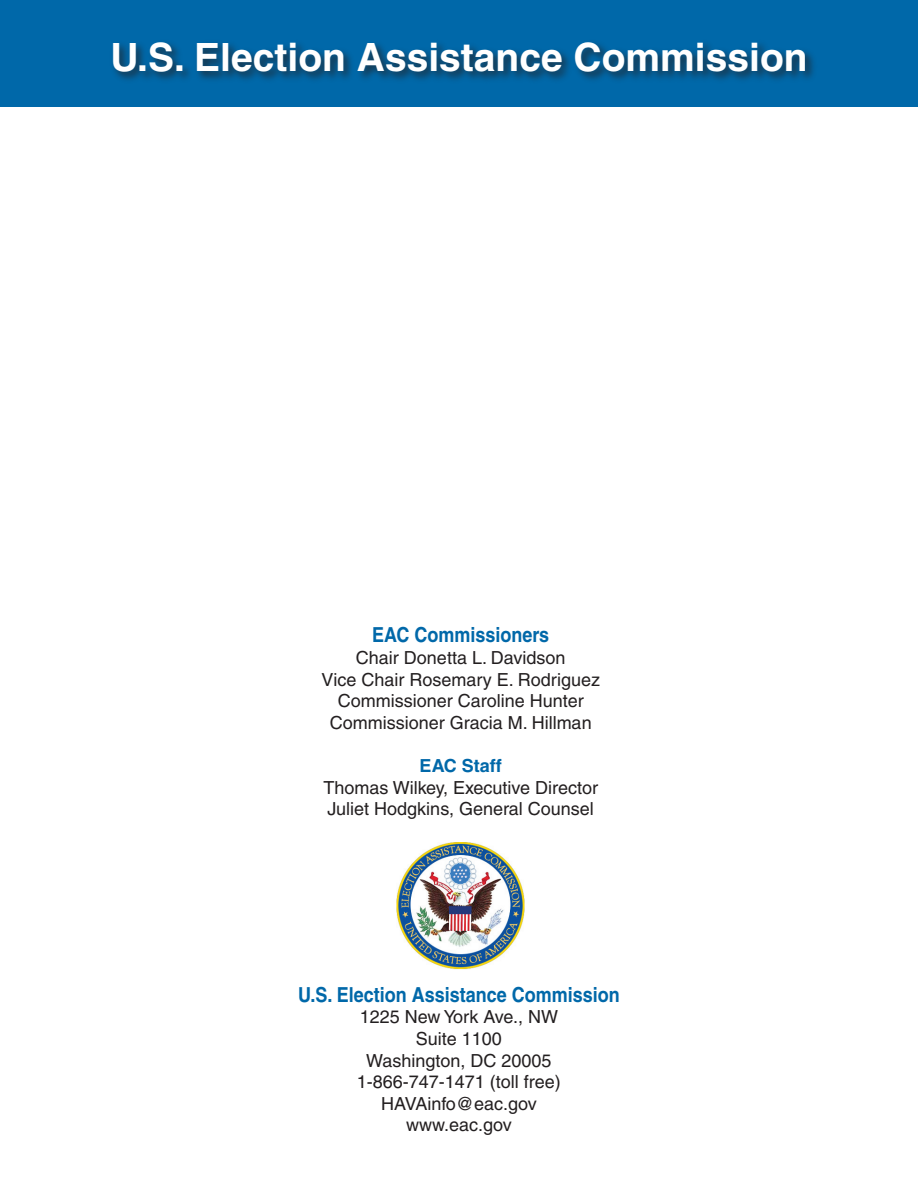
<style>
.page{position:relative;width:918px;height:1188px;background:#fff}
.page>*{position:absolute;margin:0;border:0;box-sizing:border-box;transform-origin:0 0}
.t1{font:700 39px "Helvetica";color:#fff}
.t2{font:700 20.7px "Helvetica";color:#0068a9;scale:.87 1}
.t3{font:18px/21.6px "Helvetica";color:#231f20;text-align:center}
.t4{font:700 18px "Helvetica";color:#0068a9}
</style>
<div class="page">
<div style="left:0;top:0;width:918px;height:107px;background:#0068a9"></div>
<img style="left:397px;top:842px;width:127px;height:127px">
<div style="left:108px;top:38px;width:710px;height:47px;background:#231f20;opacity:.75"></div>
<h1 class="t1" style="left:110px;top:34px;width:699px">U.S. Election Assistance Commission</h1>
<p class="t2" style="left:372px;top:623px;width:205px">EAC Commissioners</p>
<p class="t3" style="left:321px;top:647px;width:280px">Chair Donetta L. Davidson<br>Vice Chair Rosemary E. Rodriguez<br>Commissioner Caroline Hunter<br>Commissioner Gracia M. Hillman</p>
<p class="t4" style="left:420px;top:755px;width:84px">EAC Staff</p>
<p class="t3" style="left:323px;top:776px;width:276px;text-align:left">Thomas Wilkey, Executive Director<br>Juliet Hodgkins, General Counsel</p>
<p class="t2" style="left:298px;top:982px;width:371px">U.S. Election Assistance Commission</p>
<p class="t3" style="left:357px;top:1006px;width:206px">1225 New York Ave., NW<br>Suite 1100<br>Washington, DC 20005<br>1-866-747-1471 (toll free)<br>HAVAinfo@eac.gov www.eac.gov</p>
</div>
